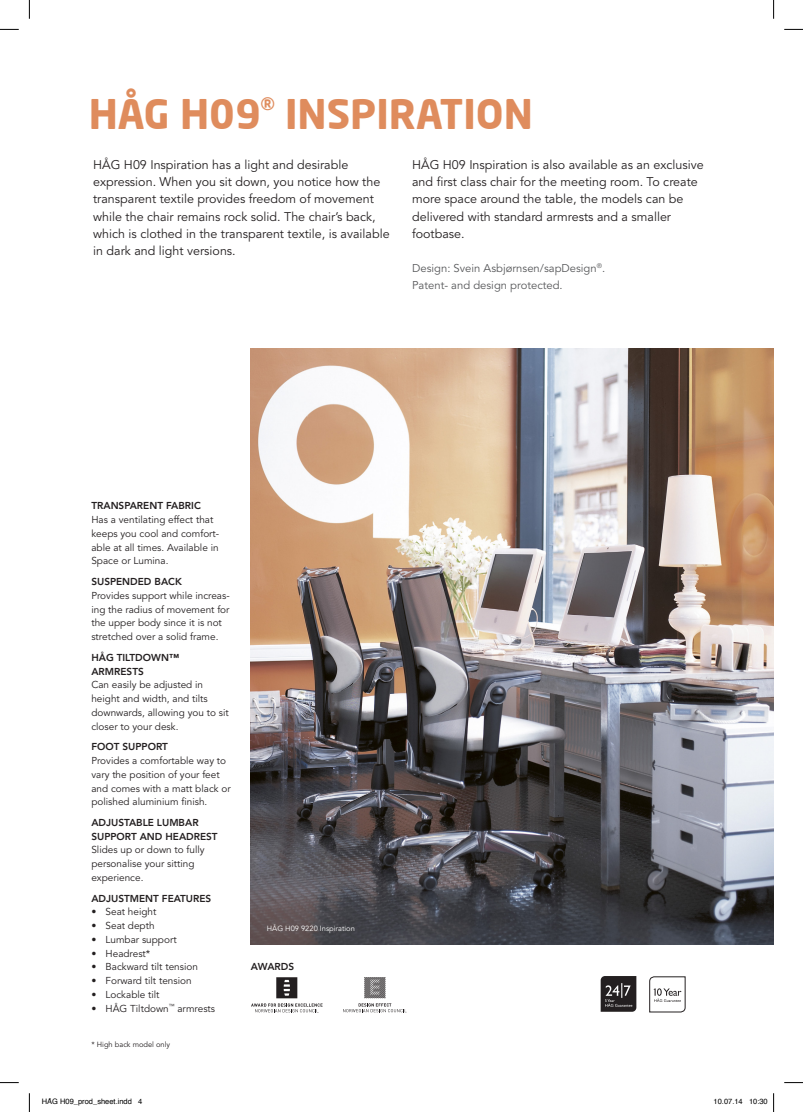
<style>
.page{position:relative;width:803px;height:1112px;background:#fff}
.page>*{position:absolute;margin:0;border:0;box-sizing:border-box;transform-origin:0 0}
.HEADLINE_BOLD_UPPERC{font:700 40px "Neo Sans";color:#df8c5d}
.HÅG___Body_Copy_10pt{font:12.5px/17.2px "Avenir LT Std";color:#231f20}
.HÅG___Body_Copy_10pt-2{font:11.25px/17.2px "Avenir LT Std";color:#57585a}
.HÅG___Caption_Body_C{font:10px/13.8px "Avenir LT Std";color:#231f20}
.HÅG___Caption_Headli{font:800 10px/13.8px "Avenir LT Std";color:#231f20}
.t1{font:7.5px "Helvetica";color:#000}
.HÅG___Body_6pt___Bla{font:7.5px "Avenir LT Std";color:#fff}
.HÅG___Caption_Body_C-2{font:7.5px "Avenir LT Std";color:#231f20}
.s1{font-weight:800}
</style>
<div class="page">
<img style="left:251px;top:349px;width:522px;height:595px">
<svg style="left:601px;top:976px;width:35px;height:35px"></svg>
<svg style="left:251px;top:977px;width:72px;height:35px"></svg>
<svg style="left:364px;top:977px;width:21px;height:20px"></svg>
<svg style="left:343px;top:1003px;width:63px;height:8px"></svg>
<svg style="left:649px;top:976px;width:36px;height:35px"></svg>
<svg style="left:0;top:29px;width:19px;height:1px"></svg>
<svg style="left:784px;top:29px;width:19px;height:1px"></svg>
<svg style="left:0;top:1082px;width:19px;height:1px"></svg>
<svg style="left:784px;top:1082px;width:19px;height:1px"></svg>
<svg style="left:29px;top:0;width:1px;height:19px"></svg>
<svg style="left:29px;top:1093px;width:1px;height:18px"></svg>
<svg style="left:773px;top:0;width:1px;height:19px"></svg>
<svg style="left:773px;top:1093px;width:1px;height:18px"></svg>
<p class="HEADLINE_BOLD_UPPERC" style="left:89px;top:88px;width:446px">HÅG H09<sup>®</sup> INSPIRATION</p>
<p class="HÅG___Body_Copy_10pt" style="left:93px;top:156px;width:298px">HÅG H09 Inspiration has a light and desirable expression. When you sit down, you notice how the transparent textile provides freedom of movement while the chair remains rock solid. The chair’s back, which is clothed in the transparent textile, is available in dark and light versions.</p>
<p class="HÅG___Body_Copy_10pt" style="left:412px;top:156px;width:293px">HÅG H09 Inspiration is also available as an exclusive and first class chair for the meeting room. To create more space around the table, the models can be delivered with standard armrests and a smaller footbase.</p>
<p class="HÅG___Body_Copy_10pt-2" style="left:412px;top:260px;width:194px">Design: Svein Asbjørnsen/sapDesign<sup>®</sup>.<br>Patent- and design protected.</p>
<p class="HÅG___Caption_Headli" style="left:91px;top:499px;width:111px">TRANSPARENT FABRIC</p>
<p class="HÅG___Caption_Body_C" style="left:91px;top:513px;width:129px">Has a ventilating effect that keeps you cool and comfort&shy;able at all times. Available in<br>Space or Lumina.</p>
<p class="HÅG___Caption_Body_C" style="left:91px;top:575px;width:140px"><span class="s1">SUSPENDED BACK<br></span>Provides support while increas&shy;ing the radius of movement for the upper body since it is not stretched over a solid frame.</p>
<p class="HÅG___Caption_Body_C" style="left:91px;top:650px;width:139px"><span class="s1">HÅG TILTDOWN™<br>ARMRESTS<br></span>Can easily be adjusted in height and width, and tilts downwards, allowing you to sit closer to your desk.</p>
<p class="HÅG___Caption_Headli" style="left:91px;top:739px;width:78px">FOOT SUPPORT</p>
<p class="HÅG___Caption_Body_C" style="left:91px;top:753px;width:141px">Provides a comfortable way to vary the position of your feet and comes with a matt black or polished aluminium finish.</p>
<p class="HÅG___Caption_Headli" style="left:91px;top:815px;width:128px">ADJUSTABLE LUMBAR<br>SUPPORT AND HEADREST</p>
<p class="HÅG___Caption_Body_C" style="left:91px;top:843px;width:115px">Slides up or down to fully personalise your sitting experience.</p>
<p class="HÅG___Caption_Headli" style="left:91px;top:891px;width:121px">ADJUSTMENT FEATURES</p>
<p class="HÅG___Caption_Body_C" style="left:91px;top:905px;width:67px">• Seat height</p>
<p class="HÅG___Caption_Body_C" style="left:91px;top:918px;width:65px">• Seat depth</p>
<p class="HÅG___Caption_Body_C" style="left:91px;top:932px;width:87px">• Lumbar support</p>
<p class="HÅG___Caption_Body_C" style="left:91px;top:946px;width:60px">• Headrest*</p>
<p class="HÅG___Caption_Body_C" style="left:91px;top:960px;width:108px">• Backward tilt tension</p>
<p class="HÅG___Caption_Body_C" style="left:91px;top:973px;width:102px">• Forward tilt tension</p>
<p class="HÅG___Caption_Body_C" style="left:91px;top:987px;width:70px">• Lockable tilt</p>
<p class="HÅG___Caption_Body_C" style="left:91px;top:1001px;width:125px">• HÅG Tiltdown<sup>™</sup> armrests</p>
<p class="HÅG___Caption_Body_C-2" style="left:91px;top:1039px;width:80px">* High back model only</p>
<p class="HÅG___Body_6pt___Bla" style="left:267px;top:923px;width:90px">HÅG H09 9220 Inspiration</p>
<p class="HÅG___Caption_Headli" style="left:251px;top:959px;width:45px">AWARDS</p>
<p class="t1" style="left:42px;top:1095px;width:102px">HÅG H09_prod_sheet.indd 4</p>
<p class="t1" style="left:713px;top:1095px;width:56px">10.07.14 10:30</p>
</div>
